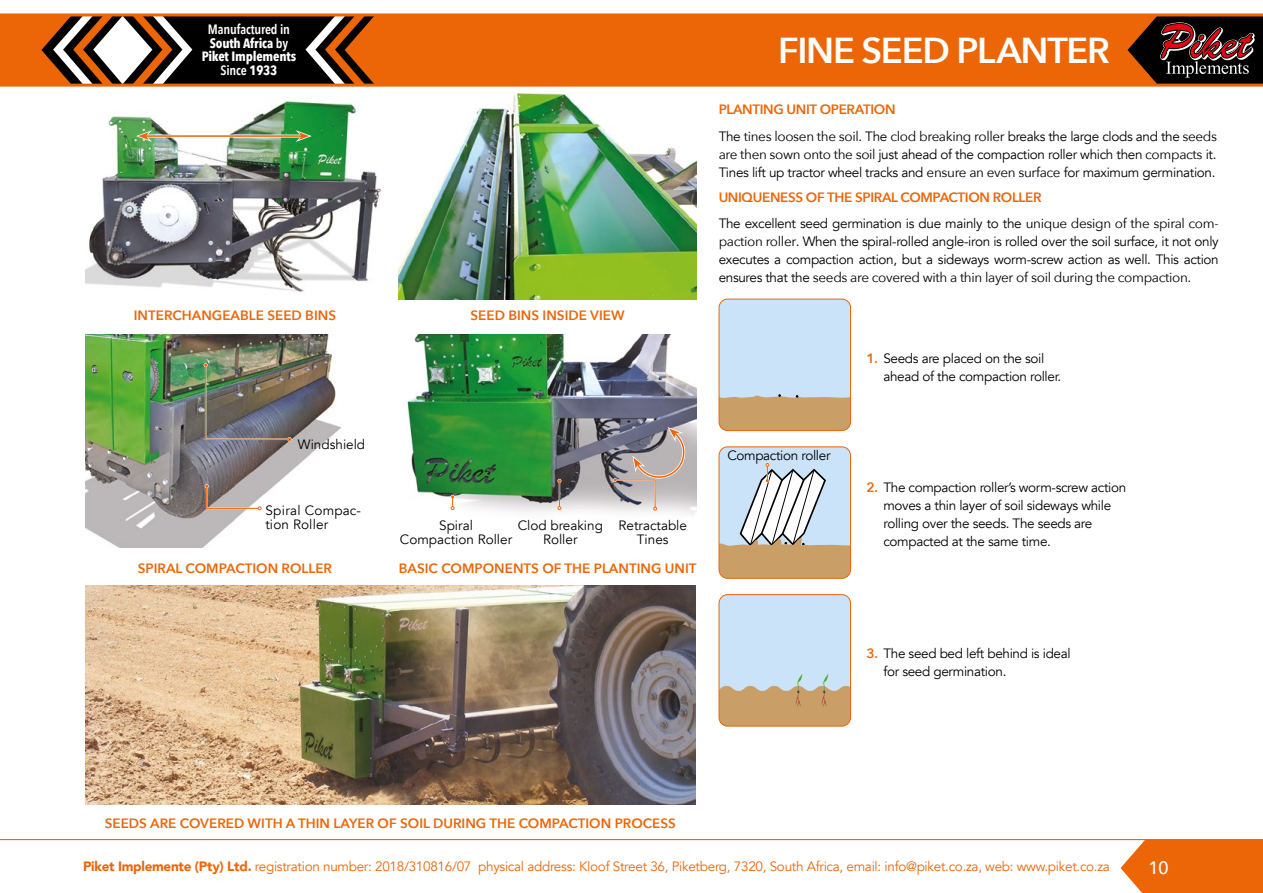
<style>
.page{position:relative;width:1263px;height:893px;background:#fff}
.page>*{position:absolute;margin:0;border:0;box-sizing:border-box;transform-origin:0 0}
.t1{font:600 36px "Avenir Next";letter-spacing:-.035em;color:#fff}
.t2{font:500 18px "Avenir";color:#fff}
.t3{font:13.5px/18px "Avenir";letter-spacing:-.025em;color:#000}
.t4{font:13.5px/26.5px "Avenir Next";letter-spacing:-.025em;color:#000}
.t5{font:13.5px "Avenir";letter-spacing:-.02em;color:#ec6608}
.t6{font:600 13.5px "Avenir Next";color:#ec6608}
.t7{font:13.5px/13.5px "Avenir";color:#000;text-align:center}
.t8{font:700 13.5px/13.5px "Avenir Next Condensed";letter-spacing:-.01em;color:#fff;text-align:center}
.t9{font:600 13.5px "Avenir Next";letter-spacing:-.025em;color:#ec6608}
.t10{font:13.5px/13.5px "Avenir";letter-spacing:.01em;color:#000}
.s1{font-weight:600}
.s2{font-weight:600;color:#ec6608}
.s3{font-family:"Avenir"}
.s4{font-family:"Avenir Next"}
.s5{font-family:"Avenir Next";font-weight:600;color:#ec6608}
.s6{font-weight:900}
</style>
<div class="page">
<div style="left:1078px;top:15px;width:185px;height:70px;background:#000"></div>
<div style="left:404px;top:16px;width:753px;height:68px;background:#ec6608"></div>
<svg style="left:0;top:16px;width:404px;height:68px;background:#734727"></svg>
<svg style="left:1160px;top:22px;width:95px;height:62px"></svg>
<hr style="left:0;top:13px;width:1263px;height:3px;background:#ec6608">
<hr style="left:0;top:84px;width:1263px;height:3px;background:#ec6608">
<hr style="left:0;top:839px;width:1263px;height:1px;background:#ec6608">
<svg style="left:1120px;top:840px;width:143px;height:53px;background:#ed721c"></svg>
<img style="left:86px;top:101px;width:295px;height:191px">
<hr style="left:146px;top:135px;width:155px;height:3px;background:#fff">
<img style="left:86px;top:334px;width:256px;height:213px">
<img style="left:398px;top:92px;width:298px;height:208px">
<img style="left:407px;top:335px;width:289px;height:180px">
<hr style="left:146px;top:135px;width:155px;height:2px;background:#ec6608">
<svg style="left:136px;top:130px;width:16px;height:12px"></svg>
<svg style="left:296px;top:130px;width:16px;height:12px"></svg>
<img style="left:85px;top:586px;width:611px;height:219px">
<img style="left:204px;top:363px;width:88px;height:79px">
<svg style="left:205px;top:484px;width:58px;height:26px;background:#b1a39e"></svg>
<svg style="left:451px;top:495px;width:4px;height:15px"></svg>
<svg style="left:557px;top:479px;width:5px;height:31px"></svg>
<svg style="left:613px;top:427px;width:74px;height:84px;background:#aea6a7"></svg>
<svg style="left:719px;top:299px;width:131px;height:132px;background:#cad1d3"></svg>
<div style="left:719px;top:299px;width:132px;height:132px;border:1px solid #ec6608;border-radius:9px"></div>
<div style="left:719px;top:446px;width:132px;height:133px;border:1px solid #ec6608;border-radius:9px"></div>
<svg style="left:719px;top:595px;width:131px;height:131px;background:#cacecc"></svg>
<svg style="left:719px;top:447px;width:131px;height:131px"></svg>
<p class="t8" style="left:202px;top:23px;width:96px"><span class="s1">Manufactured in<br></span>South Africa <span class="s1">by<br></span>Piket Implements<br><span class="s1">Since</span> 1933</p>
<p class="t6" style="left:134px;top:304px;width:204px">INTERCHANGEABLE SEED BINS</p>
<p class="t6" style="left:470px;top:304px;width:156px">SEED BINS INSIDE VIEW</p>
<p class="t7" style="left:298px;top:438px;width:69px">Windshield</p>
<p class="t10" style="left:265px;top:504px;width:97px">Spiral Compac&shy;tion Roller</p>
<p class="t7" style="left:400px;top:519px;width:114px">Spiral<br>Compaction Roller</p>
<p class="t7" style="left:618px;top:519px;width:70px">Retractable<br>Tines</p>
<p class="t7" style="left:518px;top:519px;width:87px">Clod breaking<br>Roller</p>
<p class="t6" style="left:138px;top:557px;width:196px">SPIRAL COMPACTION ROLLER</p>
<p class="t6" style="left:399px;top:557px;width:299px">BASIC COMPONENTS OF THE PLANTING UNIT</p>
<h1 class="t1" style="left:778px;top:19px;width:333px">FINE SEED PLANTER</h1>
<p class="t4" style="left:719px;top:96px;width:500px"><span class="s2">PLANTING UNIT OPERATION<br></span><span class="s3">The</span> tines loosen the soil<span class="s3">. The</span> clod breaking roller <span class="s3">breaks the large clods and the</span> seeds</p>
<p class="t3" style="left:719px;top:146px;width:499px"><span class="s4">are then sown onto the soil</span> just ahead of the compaction roller which then <span class="s4">compacts</span> it.<br>Tines lift up tractor wheel tracks and <span class="s4">ensure an even surface</span> for maximum germination.</p>
<p class="t9" style="left:719px;top:185px;width:324px">UNIQUENESS OF THE SPIRAL COMPACTION ROLLER</p>
<p class="t3" style="left:719px;top:215px;width:502px;text-align:justify">The excellent seed germination is due mainly to the <span class="s4">unique design of the spiral com&shy;paction roller</span>. When the spiral-rolled angle-iron is rolled over the soil surface, it not only executes a compaction action, but a sideways worm-screw action as well. This action</p>
<p class="t4" style="left:719px;top:264px;width:474px"><span class="s3">ensures that the</span> seeds are covered with a thin layer of soil during the compaction<span class="s3">.</span></p>
<p class="t3" style="left:727px;top:446px;width:105px">Compaction roller</p>
<p class="t3" style="left:883px;top:349px;width:179px;text-indent:-17px"><span class="s5">1.</span> Seeds are placed on the soil ahead of the compaction roller.</p>
<p class="t3" style="left:883px;top:479px;width:244px;text-indent:-17px"><span class="s5">2.</span> The compaction roller’s worm-screw action moves a thin layer of soil sideways while rolling over the seeds. The seeds are compacted at the same time.</p>
<p class="t3" style="left:883px;top:645px;width:189px;text-indent:-17px"><span class="s5">3.</span> The seed bed left behind is ideal for seed germination.</p>
<p class="t6" style="left:105px;top:812px;width:573px">SEEDS ARE COVERED WITH A THIN LAYER OF SOIL DURING THE COMPACTION PROCESS</p>
<p class="t5" style="left:83px;top:858px;width:1028px"><span class="s6">Piket Implemente (Pty) Ltd.</span> registration number: 2018/310816/07 physical address: Kloof Street 36, Piketberg, 7320, South Africa, email: info@piket.co.za, web: www.piket.co.za</p>
<h2 class="t2" style="left:1148px;top:852px;width:22px">10</h2>
</div>
